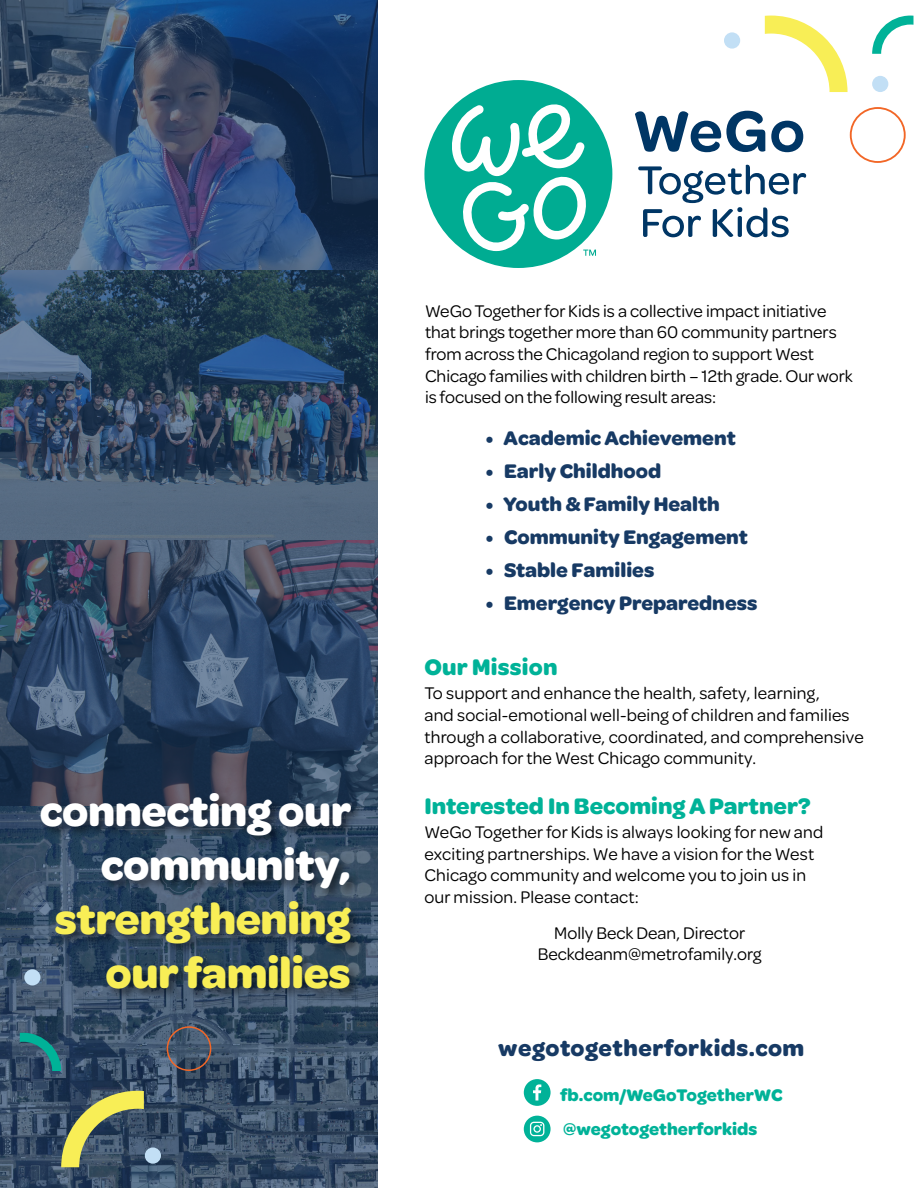
<style>
.page{position:relative;width:918px;height:1188px;background:#fff}
.page>*{position:absolute;margin:0;border:0;box-sizing:border-box;transform-origin:0 0}
.t1{font:700 45px/54px "Omnes";letter-spacing:-.01em;color:#f8ee56;text-align:right}
.t2{font:700 45px/54px "Omnes";letter-spacing:-.01em;color:#fff;text-align:right}
.t3{font:700 24px "Omnes";color:#00b298}
.t4{font:700 24px "Omnes";letter-spacing:.02em;color:#173a64}
.t5{font:700 21px "Omnes";color:#173a64}
.t6{font:18px/21.6px "Omnes";letter-spacing:.005em;color:#000}
.t7{font:700 18px/34.5px "Omnes";color:#00b298}
</style>
<div class="page">
<svg style="left:0;top:0;width:378px;height:1188px;background:#354b67"></svg>
<div style="left:524px;top:1079px;width:27px;height:27px;background:#00b298;border-radius:50%"></div>
<svg style="left:533px;top:1084px;width:8px;height:17px"></svg>
<svg style="left:524px;top:1116px;width:27px;height:26px"></svg>
<svg style="left:530px;top:1122px;width:14px;height:14px"></svg>
<svg style="left:635px;top:111px;width:130px;height:41px"></svg>
<svg style="left:771px;top:121px;width:32px;height:31px"></svg>
<svg style="left:638px;top:165px;width:168px;height:72px"></svg>
<div style="left:424px;top:80px;width:188px;height:188px;background:#00ac92;border-radius:50%"></div>
<svg style="left:450px;top:103px;width:146px;height:153px"></svg>
<svg style="left:61px;top:1091px;width:83px;height:76px;background:#758060"></svg>
<div style="left:167px;top:1026px;width:44px;height:45px;border:2px solid #f26727;border-radius:50%"></div>
<div style="left:24px;top:969px;width:17px;height:17px;background:#c2dff5;border-radius:50%"></div>
<svg style="left:20px;top:1033px;width:41px;height:38px;background:#246c75"></svg>
<svg style="left:765px;top:16px;width:83px;height:76px"></svg>
<div style="left:850px;top:107px;width:56px;height:56px;border:2px solid #f26727;border-radius:50%"></div>
<div style="left:872px;top:76px;width:16px;height:16px;background:#c2dff5;border-radius:50%"></div>
<svg style="left:872px;top:16px;width:42px;height:38px"></svg>
<div style="left:38px;top:791px;width:325px;height:210px;background:#000;opacity:.5"></div>
<div style="left:145px;top:1147px;width:16px;height:17px;background:#c2dff5;border-radius:50%"></div>
<div style="left:724px;top:32px;width:16px;height:17px;background:#c2dff5;border-radius:50%"></div>
<h1 class="t2" style="left:40px;top:782px;width:313px">connecting our community,</h1>
<h1 class="t1" style="left:55px;top:890px;width:297px">strengthening our families</h1>
<p class="t6" style="left:425px;top:299px;width:429px">WeGo Together for Kids is a collective impact initiative that brings together more than 60 community partners from across the Chicagoland region to support West Chicago families with children birth – 12th grade. Our work is focused on the following result areas:</p>
<p class="t5" style="left:486px;top:423px;width:252px">• Academic Achievement</p>
<p class="t5" style="left:486px;top:456px;width:177px">• Early Childhood</p>
<p class="t5" style="left:486px;top:489px;width:236px">• Youth &amp; Family Health</p>
<p class="t5" style="left:486px;top:522px;width:264px">• Community Engagement</p>
<p class="t5" style="left:486px;top:555px;width:170px">• Stable Families</p>
<p class="t5" style="left:486px;top:588px;width:273px">• Emergency Preparedness</p>
<h2 class="t3" style="left:424px;top:650px;width:135px">Our Mission</h2>
<p class="t6" style="left:424px;top:682px;width:441px">To support and enhance the health, safety, learning,<br>and social-emotional well-being of children and families through a collaborative, coordinated, and comprehensive approach for the West Chicago community.</p>
<h2 class="t3" style="left:424px;top:789px;width:388px">Interested In Becoming A Partner?</h2>
<p class="t6" style="left:424px;top:820px;width:400px">WeGo Together for Kids is always looking for new and exciting partnerships. We have a vision for the West Chicago community and welcome you to join us in our mission. Please contact:</p>
<p class="t6" style="left:538px;top:921px;width:225px;text-align:center">Molly Beck Dean, Director<br>Beckdeanm@metrofamily.org</p>
<h2 class="t4" style="left:498px;top:1031px;width:308px">wegotogetherforkids.com</h2>
<p class="t7" style="left:560px;top:1077px;width:224px">fb.com/WeGoTogetherWC @wegotogetherforkids</p>
</div>
